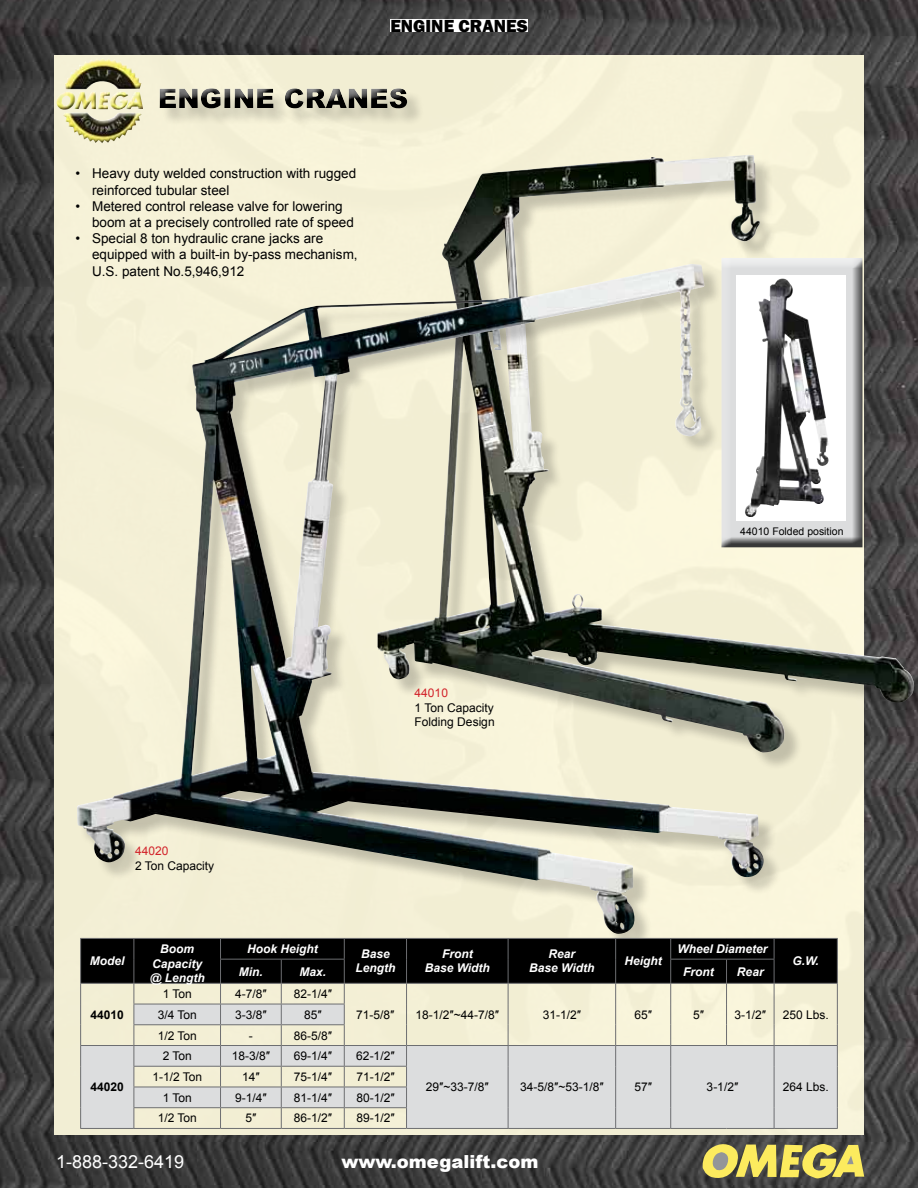
<style>
.page{position:relative;width:918px;height:1188px;background:#fff}
.page>*{position:absolute;margin:0;border:0;box-sizing:border-box;transform-origin:0 0}
.t1{font:900 18px "Arial";color:#fff}
.t2{font:18px "Arial";color:#fff}
.t3{font:800 18px "Franklin Gothic";color:#000}
.t4{font:13.5px/16.2px "Arial";color:#000}
.t5{font:12px/14.4px "Arial";color:#000}
.t6{font:italic 700 12px/14.4px "Arial";color:#fff;text-align:center}
.t7{font:12px "Arial";color:#d2232a}
.t8{font:700 12px "Arial";color:#000}
.t9{font:10.5px "Arial";color:#000}
</style>
<div class="page">
<img style="left:0;top:0;width:918px;height:1188px">
<div style="left:54px;top:51px;width:810px;height:1086px;background:#f6f1d7"></div>
<svg style="left:701px;top:1142px;width:163px;height:41px;background:#a49b54"></svg>
<img style="left:57px;top:58px;width:86px;height:64px">
<div style="left:380px;top:157px;width:538px;height:614px;background:#000;opacity:.2"></div>
<img style="left:377px;top:157px;width:287px;height:110px">
<div style="left:80px;top:267px;width:702px;height:685px;background:#000;opacity:.2"></div>
<img style="left:77px;top:279px;width:558px;height:655px">
<div style="left:162px;top:90px;width:264px;height:37px;background:#f0ecd2"></div>
<div style="left:151px;top:78px;width:264px;height:35px;background:#f2eed3"></div>
<div style="left:151px;top:83px;width:267px;height:35px;background:#000;opacity:.75"></div>
<div style="left:390px;top:19px;width:138px;height:13px;background:#fff"></div>
<hr style="left:80px;top:1128px;width:54px;height:1px;background:#6d6e71">
<hr style="left:407px;top:1128px;width:101px;height:1px;background:#6d6e71">
<hr style="left:508px;top:1128px;width:108px;height:1px;background:#6d6e71">
<hr style="left:616px;top:1128px;width:55px;height:1px;background:#6d6e71">
<hr style="left:671px;top:1128px;width:56px;height:1px;background:#6d6e71">
<hr style="left:727px;top:1128px;width:47px;height:1px;background:#6d6e71">
<hr style="left:774px;top:1128px;width:64px;height:1px;background:#6d6e71">
<svg style="left:80px;top:938px;width:758px;height:190px;background:#aeada4"></svg>
<hr style="left:134px;top:1128px;width:87px;height:1px;background:#6d6e71">
<hr style="left:221px;top:1128px;width:60px;height:1px;background:#6d6e71">
<hr style="left:281px;top:1128px;width:63px;height:1px;background:#6d6e71">
<hr style="left:344px;top:1128px;width:63px;height:1px;background:#6d6e71">
<div style="left:721px;top:258px;width:144px;height:290px;background:#000;opacity:.75"></div>
<div style="left:736px;top:275px;width:110px;height:246px;background:#fff"></div>
<img style="left:745px;top:279px;width:84px;height:238px">
<h1 class="t3" style="left:390px;top:14px;width:139px">ENGINE CRANES</h1>
<p class="t4" style="left:92px;top:166px;width:266px;text-indent:-16px">• Heavy duty welded construction with rugged reinforced tubular steel</p>
<p class="t4" style="left:92px;top:198px;width:263px;text-indent:-16px">• Metered control release valve for lowering boom at a precisely controlled rate of speed</p>
<p class="t4" style="left:92px;top:230px;width:267px;text-indent:-16px">• Special 8 ton hydraulic crane jacks are equipped with a built-in by-pass mechanism,<br>U.S. patent No.5,946,912</p>
<p class="t7" style="left:135px;top:843px;width:35px">44020</p>
<p class="t5" style="left:135px;top:858px;width:81px">2 Ton Capacity</p>
<p class="t7" style="left:415px;top:685px;width:35px">44010</p>
<p class="t5" style="left:415px;top:700px;width:82px">1 Ton Capacity<br>Folding Design</p>
<p class="t9" style="left:740px;top:525px;width:105px">44010 Folded position</p>
<p class="t6" style="left:90px;top:954px;width:36px">Model</p>
<p class="t8" style="left:91px;top:1007px;width:35px">44010</p>
<p class="t8" style="left:91px;top:1079px;width:35px">44020</p>
<p class="t6" style="left:150px;top:942px;width:57px">Boom<br>Capacity @ Length</p>
<p class="t6" style="left:247px;top:942px;width:72px">Hook Height</p>
<p class="t6" style="left:355px;top:947px;width:41px">Base<br>Length</p>
<p class="t6" style="left:425px;top:947px;width:67px">Front<br>Base Width</p>
<p class="t6" style="left:529px;top:947px;width:67px">Rear<br>Base Width</p>
<p class="t6" style="left:625px;top:954px;width:39px">Height</p>
<p class="t6" style="left:677px;top:942px;width:92px">Wheel Diameter</p>
<p class="t6" style="left:239px;top:965px;width:25px">Min.</p>
<p class="t6" style="left:299px;top:965px;width:28px">Max.</p>
<p class="t6" style="left:683px;top:965px;width:32px">Front</p>
<p class="t6" style="left:737px;top:965px;width:28px">Rear</p>
<p class="t6" style="left:793px;top:954px;width:28px">G.W.</p>
<p class="t5" style="left:163px;top:987px;width:31px">1 Ton</p>
<p class="t5" style="left:235px;top:987px;width:33px">4-7/8″</p>
<p class="t5" style="left:294px;top:987px;width:40px">82-1/4″</p>
<p class="t5" style="left:158px;top:1007px;width:41px">3/4 Ton</p>
<p class="t5" style="left:235px;top:1007px;width:33px">3-3/8″</p>
<p class="t5" style="left:304px;top:1007px;width:19px">85″</p>
<p class="t5" style="left:356px;top:1007px;width:40px">71-5/8″</p>
<p class="t5" style="left:416px;top:1007px;width:85px">18-1/2″~44-7/8″</p>
<p class="t5" style="left:543px;top:1007px;width:40px">31-1/2″</p>
<p class="t5" style="left:634px;top:1007px;width:19px">65″</p>
<p class="t5" style="left:693px;top:1007px;width:12px">5″</p>
<p class="t5" style="left:735px;top:1007px;width:33px">3-1/2″</p>
<p class="t5" style="left:783px;top:1007px;width:48px">250 Lbs.</p>
<p class="t5" style="left:158px;top:1028px;width:41px">1/2 Ton</p>
<p class="t5" style="left:249px;top:1028px;width:5px">-</p>
<p class="t5" style="left:294px;top:1028px;width:40px">86-5/8″</p>
<p class="t5" style="left:163px;top:1049px;width:31px">2 Ton</p>
<p class="t5" style="left:232px;top:1049px;width:40px">18-3/8″</p>
<p class="t5" style="left:294px;top:1049px;width:40px">69-1/4″</p>
<p class="t5" style="left:356px;top:1049px;width:40px">62-1/2″</p>
<p class="t5" style="left:152px;top:1070px;width:51px">1-1/2 Ton</p>
<p class="t5" style="left:242px;top:1070px;width:19px">14″</p>
<p class="t5" style="left:294px;top:1070px;width:40px">75-1/4″</p>
<p class="t5" style="left:356px;top:1070px;width:40px">71-1/2″</p>
<p class="t5" style="left:163px;top:1090px;width:31px">1 Ton</p>
<p class="t5" style="left:235px;top:1090px;width:33px">9-1/4″</p>
<p class="t5" style="left:294px;top:1090px;width:40px">81-1/4″</p>
<p class="t5" style="left:356px;top:1090px;width:40px">80-1/2″</p>
<p class="t5" style="left:158px;top:1111px;width:41px">1/2 Ton</p>
<p class="t5" style="left:246px;top:1111px;width:12px">5″</p>
<p class="t5" style="left:294px;top:1111px;width:40px">86-1/2″</p>
<p class="t5" style="left:356px;top:1111px;width:40px">89-1/2″</p>
<p class="t5" style="left:426px;top:1080px;width:64px">29″~33-7/8″</p>
<p class="t5" style="left:520px;top:1080px;width:85px">34-5/8″~53-1/8″</p>
<p class="t5" style="left:634px;top:1080px;width:19px">57″</p>
<p class="t5" style="left:707px;top:1080px;width:33px">3-1/2″</p>
<p class="t5" style="left:783px;top:1080px;width:48px">264 Lbs.</p>
<h1 class="t2" style="left:56px;top:1150px;width:130px">1-888-332-6419</h1>
<h1 class="t1" style="left:341px;top:1148px;width:198px">www.omegalift.com</h1>
</div>
